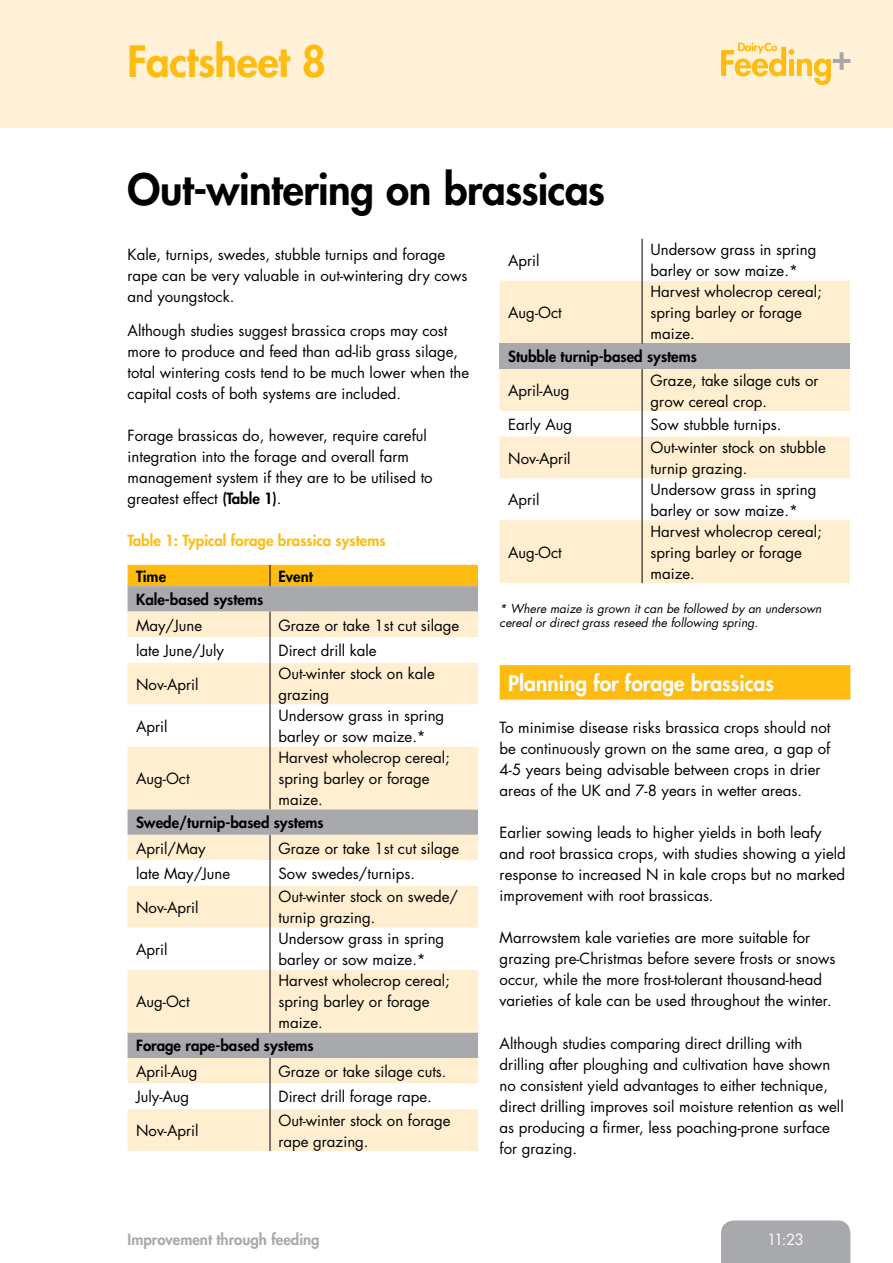
<style>
.page{position:relative;width:893px;height:1263px;background:#fff}
.page>*{position:absolute;margin:0;border:0;box-sizing:border-box;transform-origin:0 0}
.t1{font:800 42px "Futura Std";letter-spacing:-.015em;color:#000}
.t2{font:800 42px "Futura Std";letter-spacing:-.01em;color:#febc11}
.t3{font:800 21px "Futura Std";color:#fff}
.t4{font:15px/21px "Futura Std";color:#000}
.t5{font:800 15px "Futura Std";color:#000}
.t6{font:800 15px "Futura Std";color:#febc11}
.t7{font:800 15px "Futura Std";color:#a7a9ac}
.t8{font:15px "Futura Std";color:#fff}
.t9{font:italic 12px/14.4px "Futura Std";color:#000}
.s1{font-weight:800}
</style>
<div class="page">
<div style="left:0;top:0;width:893px;height:128px;background:#fff2d9"></div>
<div style="left:721px;top:1220px;width:129px;height:43px;background:#a7a9ac"></div>
<svg style="left:721px;top:43px;width:129px;height:42px"></svg>
<svg style="left:128px;top:586px;width:350px;height:26px;background:#a9abad"></svg>
<div style="left:128px;top:612px;width:350px;height:539px;background:#ffeecf"></div>
<svg style="left:128px;top:637px;width:350px;height:472px;fill:#ffeecf"></svg>
<div style="left:128px;top:565px;width:350px;height:21px;background:#febc11"></div>
<svg style="left:270px;top:612px;width:1px;height:51px"></svg>
<hr style="left:270px;top:663px;width:1px;height:41px;background:#000">
<hr style="left:270px;top:704px;width:1px;height:42px;background:#000">
<hr style="left:270px;top:746px;width:1px;height:63px;background:#000">
<svg style="left:270px;top:835px;width:1px;height:51px"></svg>
<hr style="left:270px;top:886px;width:1px;height:42px;background:#000">
<hr style="left:270px;top:928px;width:1px;height:42px;background:#000">
<hr style="left:270px;top:970px;width:1px;height:62px;background:#000">
<svg style="left:270px;top:1058px;width:1px;height:51px"></svg>
<hr style="left:270px;top:1109px;width:1px;height:42px;background:#000">
<div style="left:500px;top:665px;width:350px;height:35px;background:#febc11"></div>
<svg style="left:500px;top:281px;width:350px;height:302px;fill:#ffeecf"></svg>
<div style="left:500px;top:344px;width:350px;height:25px;background:#a7a9ac"></div>
<hr style="left:642px;top:239px;width:1px;height:42px;background:#000">
<hr style="left:642px;top:281px;width:1px;height:63px;background:#000">
<hr style="left:642px;top:369px;width:1px;height:42px;background:#000">
<svg style="left:642px;top:411px;width:1px;height:25px"></svg>
<hr style="left:642px;top:436px;width:1px;height:42px;background:#000">
<hr style="left:642px;top:478px;width:1px;height:42px;background:#000">
<hr style="left:642px;top:520px;width:1px;height:63px;background:#000">
<h1 class="t2" style="left:128px;top:35px;width:200px">Factsheet 8</h1>
<h1 class="t1" style="left:128px;top:163px;width:479px">Out-wintering on brassicas</h1>
<p class="t4" style="left:128px;top:244px;width:341px">Kale, turnips, swedes, stubble turnips and forage rape can be very valuable in out-wintering dry cows and youngstock.</p>
<p class="t4" style="left:128px;top:320px;width:343px">Although studies suggest brassica crops may cost more to produce and feed than ad-lib grass silage, total wintering costs tend to be much lower when the capital costs of both systems are included.</p>
<p class="t4" style="left:128px;top:425px;width:307px">Forage brassicas do, however, require careful integration into the forage and overall farm management system if they are to be utilised to greatest effect <span class="s1">(Table 1)</span>.</p>
<p class="t6" style="left:128px;top:531px;width:259px">Table 1: Typical forage brassica systems</p>
<p class="t5" style="left:136px;top:567px;width:32px">Time</p>
<p class="t5" style="left:279px;top:567px;width:36px">Event</p>
<p class="t5" style="left:136px;top:590px;width:129px">Kale-based systems</p>
<p class="t4" style="left:136px;top:615px;width:68px">May/June</p>
<p class="t4" style="left:279px;top:615px;width:182px">Graze or take 1st cut silage</p>
<p class="t4" style="left:136px;top:640px;width:89px">late June/July</p>
<p class="t4" style="left:279px;top:640px;width:100px">Direct drill kale</p>
<p class="t4" style="left:136px;top:674px;width:64px">Nov-April</p>
<p class="t4" style="left:279px;top:663px;width:158px">Out-winter stock on kale grazing</p>
<p class="t4" style="left:136px;top:716px;width:33px">April</p>
<p class="t4" style="left:279px;top:705px;width:167px">Undersow grass in spring barley or sow maize.*</p>
<p class="t4" style="left:136px;top:768px;width:55px">Aug-Oct</p>
<p class="t4" style="left:508px;top:250px;width:33px">April</p>
<p class="t4" style="left:651px;top:240px;width:167px">Undersow grass in spring barley or sow maize.*</p>
<p class="t4" style="left:508px;top:302px;width:55px">Aug-Oct</p>
<p class="t4" style="left:651px;top:281px;width:173px">Harvest wholecrop cereal; spring barley or forage maize.</p>
<p class="t5" style="left:508px;top:347px;width:190px">Stubble turnip-based systems</p>
<p class="t4" style="left:508px;top:380px;width:63px">April-Aug</p>
<p class="t4" style="left:651px;top:370px;width:170px">Graze, take silage cuts or grow cereal crop.</p>
<p class="t4" style="left:508px;top:414px;width:66px">Early Aug</p>
<p class="t4" style="left:651px;top:414px;width:132px">Sow stubble turnips.</p>
<p class="t4" style="left:508px;top:448px;width:64px">Nov-April</p>
<p class="t4" style="left:651px;top:437px;width:177px">Out-winter stock on stubble turnip grazing.</p>
<p class="t4" style="left:508px;top:490px;width:33px">April</p>
<p class="t4" style="left:651px;top:479px;width:167px">Undersow grass in spring barley or sow maize.*</p>
<p class="t4" style="left:508px;top:542px;width:55px">Aug-Oct</p>
<p class="t4" style="left:651px;top:521px;width:173px">Harvest wholecrop cereal; spring barley or forage maize.</p>
<p class="t9" style="left:500px;top:601px;width:323px">* Where maize is grown it can be followed by an undersown cereal or direct grass reseed the following spring.</p>
<h2 class="t3" style="left:508px;top:670px;width:267px">Planning for forage brassicas</h2>
<p class="t4" style="left:500px;top:717px;width:332px">To minimise disease risks brassica crops should not be continuously grown on the same area, a gap of 4-5 years being advisable between crops in drier areas of the UK and 7-8 years in wetter areas.</p>
<p class="t4" style="left:500px;top:822px;width:348px">Earlier sowing leads to higher yields in both leafy and root brassica crops, with studies showing a yield response to increased N in kale crops but no marked improvement with root brassicas.</p>
<p class="t4" style="left:500px;top:927px;width:337px">Marrowstem kale varieties are more suitable for grazing pre-Christmas before severe frosts or snows occur, while the more frost-tolerant thousand-head varieties of kale can be used throughout the winter.</p>
<p class="t4" style="left:500px;top:1033px;width:346px">Although studies comparing direct drilling with drilling after ploughing and cultivation have shown no consistent yield advantages to either technique, direct drilling improves soil moisture retention as well as producing a firmer, less poaching-prone surface for grazing.</p>
<p class="t4" style="left:279px;top:747px;width:173px">Harvest wholecrop cereal; spring barley or forage maize.</p>
<p class="t5" style="left:136px;top:813px;width:189px">Swede/turnip-based systems</p>
<p class="t4" style="left:136px;top:838px;width:71px">April/May</p>
<p class="t4" style="left:279px;top:838px;width:182px">Graze or take 1st cut silage</p>
<p class="t4" style="left:136px;top:863px;width:96px">late May/June</p>
<p class="t4" style="left:279px;top:863px;width:138px">Sow swedes/turnips.</p>
<p class="t4" style="left:136px;top:897px;width:64px">Nov-April</p>
<p class="t4" style="left:279px;top:887px;width:181px">Out-winter stock on swede/ turnip grazing.</p>
<p class="t4" style="left:136px;top:939px;width:33px">April</p>
<p class="t4" style="left:279px;top:928px;width:167px">Undersow grass in spring barley or sow maize.*</p>
<p class="t4" style="left:136px;top:991px;width:55px">Aug-Oct</p>
<p class="t4" style="left:279px;top:970px;width:173px">Harvest wholecrop cereal; spring barley or forage maize.</p>
<p class="t5" style="left:136px;top:1036px;width:179px">Forage rape-based systems</p>
<p class="t4" style="left:136px;top:1061px;width:63px">April-Aug</p>
<p class="t4" style="left:279px;top:1061px;width:170px">Graze or take silage cuts.</p>
<p class="t4" style="left:136px;top:1087px;width:55px">July-Aug</p>
<p class="t4" style="left:279px;top:1087px;width:155px">Direct drill forage rape.</p>
<p class="t4" style="left:136px;top:1120px;width:64px">Nov-April</p>
<p class="t4" style="left:279px;top:1110px;width:174px">Out-winter stock on forage rape grazing.</p>
<p class="t7" style="left:128px;top:1229px;width:194px">Improvement through feeding</p>
<p class="t8" style="left:767px;top:1229px;width:38px">11:23</p>
</div>
